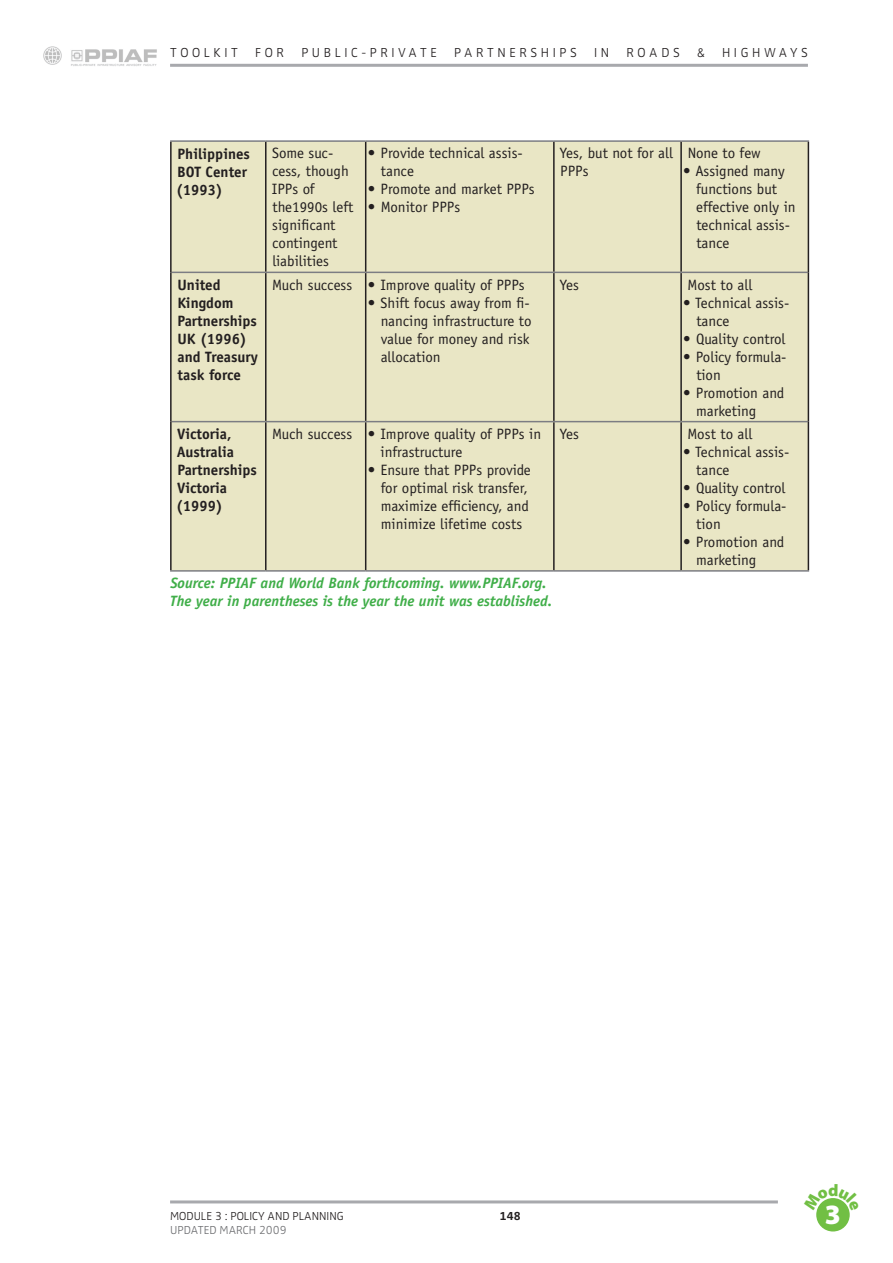
<style>
.page{position:relative;width:893px;height:1263px;background:#fff}
.page>*{position:absolute;margin:0;border:0;box-sizing:border-box;transform-origin:0 0}
.t1{font:900 28.05px "Myriad Pro";color:#fff}
.t2{font:15px/18px "Officina Sans";color:#231f20}
.t3{font:700 15px/18px "Officina Sans";color:#231f20}
.t4{font:italic 700 15px/18px "Officina Sans";color:#40ae49}
.t5{font:300 13.5px "Zwo";letter-spacing:.265em;color:#231f20}
.t6{font:300 12px "Zwo";color:#231f20}
.t7{font:300 12px "Zwo";color:#6c6d70}
.t8{font:700 12px "Zwo";color:#231f20}
</style>
<div class="page">
<hr style="left:170px;top:64px;width:638px;height:3px;background:#a8a9ad">
<img style="left:43px;top:46px;width:19px;height:19px">
<img style="left:71px;top:49px;width:86px;height:17px">
<hr style="left:170px;top:1200px;width:608px;height:3px;background:#a8a9ad">
<div style="left:816px;top:1198px;width:34px;height:33px;background:#71bf44;border-radius:50%"></div>
<div style="left:172px;top:142px;width:636px;height:428px;background:#e9e6c5"></div>
<hr style="left:170px;top:140px;width:96px;height:2px;background:#7c7d83">
<hr style="left:266px;top:140px;width:100px;height:2px;background:#7c7d83">
<hr style="left:366px;top:140px;width:188px;height:2px;background:#7c7d83">
<hr style="left:554px;top:140px;width:127px;height:2px;background:#7c7d83">
<hr style="left:681px;top:140px;width:128px;height:2px;background:#7c7d83">
<hr style="left:172px;top:272px;width:94px;height:1px;background:#7c7d83">
<hr style="left:266px;top:272px;width:100px;height:1px;background:#7c7d83">
<hr style="left:366px;top:272px;width:188px;height:1px;background:#7c7d83">
<hr style="left:554px;top:272px;width:127px;height:1px;background:#7c7d83">
<hr style="left:681px;top:272px;width:127px;height:1px;background:#7c7d83">
<hr style="left:172px;top:421px;width:94px;height:1px;background:#7c7d83">
<hr style="left:266px;top:421px;width:100px;height:1px;background:#7c7d83">
<hr style="left:366px;top:421px;width:188px;height:1px;background:#7c7d83">
<hr style="left:554px;top:421px;width:127px;height:1px;background:#7c7d83">
<hr style="left:681px;top:421px;width:127px;height:1px;background:#7c7d83">
<hr style="left:170px;top:570px;width:96px;height:2px;background:#7c7d83">
<hr style="left:266px;top:570px;width:100px;height:2px;background:#7c7d83">
<hr style="left:366px;top:570px;width:188px;height:2px;background:#7c7d83">
<hr style="left:554px;top:570px;width:127px;height:2px;background:#7c7d83">
<hr style="left:681px;top:570px;width:128px;height:2px;background:#7c7d83">
<hr style="left:170px;top:142px;width:2px;height:130px;background:#231f20">
<hr style="left:265px;top:142px;width:1px;height:130px;background:#231f20">
<hr style="left:365px;top:142px;width:1px;height:130px;background:#231f20">
<hr style="left:553px;top:142px;width:2px;height:130px;background:#231f20">
<hr style="left:680px;top:142px;width:2px;height:130px;background:#231f20">
<hr style="left:808px;top:142px;width:1px;height:130px;background:#231f20">
<hr style="left:170px;top:272px;width:2px;height:150px;background:#231f20">
<hr style="left:265px;top:273px;width:1px;height:148px;background:#231f20">
<hr style="left:365px;top:273px;width:1px;height:148px;background:#231f20">
<hr style="left:553px;top:273px;width:2px;height:148px;background:#231f20">
<hr style="left:680px;top:273px;width:2px;height:148px;background:#231f20">
<hr style="left:808px;top:272px;width:1px;height:150px;background:#231f20">
<hr style="left:170px;top:422px;width:2px;height:148px;background:#231f20">
<hr style="left:265px;top:422px;width:1px;height:148px;background:#231f20">
<hr style="left:365px;top:422px;width:1px;height:148px;background:#231f20">
<hr style="left:553px;top:422px;width:2px;height:148px;background:#231f20">
<hr style="left:680px;top:422px;width:2px;height:148px;background:#231f20">
<hr style="left:808px;top:422px;width:1px;height:148px;background:#231f20">
<svg style="left:816px;top:1198px;width:34px;height:13px"></svg>
<p class="t5" style="left:170px;top:45px;width:68px">TOOLKIT</p>
<p class="t5" style="left:255px;top:45px;width:30px">FOR</p>
<p class="t5" style="left:301px;top:45px;width:137px">PUBLIC-PRIVATE</p>
<p class="t5" style="left:454px;top:45px;width:124px">PARTNERSHIP S</p>
<p class="t5" style="left:594px;top:45px;width:17px">I N</p>
<p class="t5" style="left:626px;top:45px;width:55px">ROADS</p>
<p class="t5" style="left:697px;top:45px;width:20px">&amp; H</p>
<p class="t5" style="left:734px;top:45px;width:75px">IGHWAYS</p>
<p class="t3" style="left:176px;top:145px;width:75px">Philippines<br>BOT Center (1993)</p>
<p class="t2" style="left:272px;top:144px;width:83px">Some suc&shy;cess, though<br>IPPs of the1990s left significant contingent liabilities</p>
<p class="t2" style="left:381px;top:144px;width:143px;text-indent:-13px">• Provide technical assis&shy;tance</p>
<p class="t2" style="left:368px;top:180px;width:168px">• Promote and market PPPs</p>
<p class="t2" style="left:368px;top:198px;width:94px">• Monitor PPPs</p>
<p class="t3" style="left:177px;top:276px;width:82px">United<br>Kingdom<br>Partnerships<br>UK (1996) and Treasury task force</p>
<p class="t2" style="left:272px;top:276px;width:254px">Much success • Improve quality of PPPs</p>
<p class="t2" style="left:381px;top:294px;width:153px;text-indent:-13px">• Shift focus away from fi&shy;nancing infrastructure to value for money and risk allocation</p>
<p class="t3" style="left:176px;top:425px;width:82px">Victoria,<br>Australia<br>Partnerships<br>Victoria (1999)</p>
<p class="t2" style="left:381px;top:425px;width:162px;text-indent:-108px">Much success • Improve quality of PPPs in infrastructure</p>
<p class="t2" style="left:381px;top:461px;width:152px;text-indent:-13px">• Ensure that PPPs provide for optimal risk transfer, maximize efficiency, and minimize lifetime costs</p>
<p class="t4" style="left:170px;top:574px;width:384px">Source: PPIAF and World Bank forthcoming. www.PPIAF.org.<br>The year in parentheses is the year the unit was established.</p>
<p class="t2" style="left:560px;top:144px;width:115px">Yes, but not for all<br>PPPs</p>
<p class="t2" style="left:688px;top:144px;width:75px">None to few</p>
<p class="t2" style="left:696px;top:162px;width:101px;text-indent:-13px">• Assigned many functions but effective only in technical assis&shy;tance</p>
<p class="t2" style="left:560px;top:276px;width:21px">Yes</p>
<p class="t2" style="left:688px;top:276px;width:66px">Most to all</p>
<p class="t2" style="left:696px;top:294px;width:94px;text-indent:-13px">• Technical assis&shy;tance</p>
<p class="t2" style="left:683px;top:330px;width:104px">• Quality control</p>
<p class="t2" style="left:696px;top:348px;width:92px;text-indent:-13px">• Policy formula&shy;tion</p>
<p class="t2" style="left:696px;top:384px;width:90px;text-indent:-13px">• Promotion and marketing</p>
<p class="t2" style="left:560px;top:425px;width:21px">Yes</p>
<p class="t2" style="left:688px;top:425px;width:66px">Most to all</p>
<p class="t2" style="left:696px;top:443px;width:94px;text-indent:-13px">• Technical assis&shy;tance</p>
<p class="t2" style="left:683px;top:479px;width:104px">• Quality control</p>
<p class="t2" style="left:696px;top:497px;width:92px;text-indent:-13px">• Policy formula&shy;tion</p>
<p class="t2" style="left:696px;top:533px;width:90px;text-indent:-13px">• Promotion and marketing</p>
<p class="t6" style="left:170px;top:1209px;width:175px">MODULE 3 : POLICY AND PLANNING</p>
<p class="t7" style="left:170px;top:1223px;width:118px">UPDATED MARCH 2009</p>
<p class="t8" style="left:500px;top:1208px;width:22px">148</p>
<h1 class="t1" style="left:825px;top:1196px;width:18px">3</h1>
</div>
